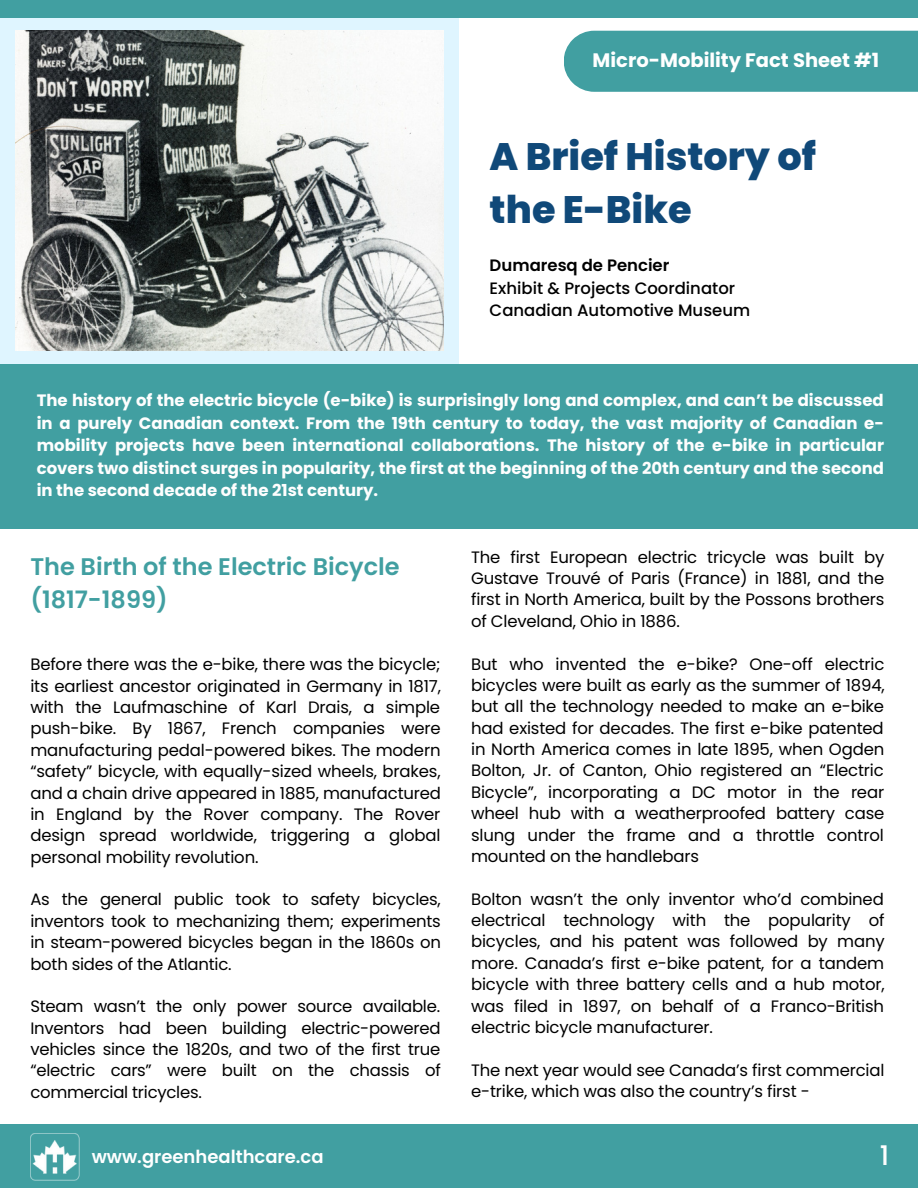
<style>
.page{position:relative;width:918px;height:1188px;background:#fff}
.page>*{position:absolute;margin:0;border:0;box-sizing:border-box;transform-origin:0 0}
.t1{font:800 38.25px/52.8px "Poppins";color:#104979}
.t2{font:500 27px "Poppins";color:#fefefe}
.t3{font:600 24px/32.7px "Poppins";color:#419fa1}
.t4{font:700 19.5px "Poppins";color:#fff}
.t5{font:600 18px "Poppins";color:#fff}
.t6{font:16.5px/21.3px "Poppins";letter-spacing:-.01em;color:#000;text-align:justify}
.t7{font:700 16.5px/22.5px "Poppins";color:#fefefe;text-align:justify}
.t8{font:500 16.5px/22.5px "Poppins";color:#000}
.t9{font:600 16.5px "Poppins";color:#000}
</style>
<div class="page">
<div style="left:0;top:18px;width:459px;height:374px;background:#dff5ff"></div>
<img style="left:16px;top:31px;width:427px;height:319px">
<div style="left:564px;top:31px;width:354px;height:61px;background:#419fa1"></div>
<div style="left:0;top:0;width:918px;height:18px;background:#419fa1"></div>
<div style="left:0;top:364px;width:918px;height:165px;background:#419fa1"></div>
<div style="left:0;top:1125px;width:918px;height:63px;background:#419fa1"></div>
<img style="left:30px;top:1133px;width:50px;height:48px">
<p class="t4" style="left:593px;top:49px;width:288px">Micro-Mobility Fact Sheet #1</p>
<h1 class="t1" style="left:490px;top:131px;width:328px">A Brief History of the E-Bike</h1>
<p class="t9" style="left:490px;top:256px;width:181px">Dumaresq de Pencier</p>
<p class="t8" style="left:490px;top:277px;width:262px">Exhibit &amp; Projects Coordinator<br>Canadian Automotive Museum</p>
<p class="t7" style="left:37px;top:389px;width:849px">The history of the electric bicycle (e-bike) is surprisingly long and complex, and can’t be discussed in a purely Canadian context. From the 19th century to today, the vast majority of Canadian e&shy;mobility projects have been international collaborations. The history of the e-bike in particular covers two distinct surges in popularity, the first at the beginning of the 20th century and the second in the second decade of the 21st century.</p>
<h3 class="t3" style="left:30px;top:550px;width:371px">The Birth of the Electric Bicycle (1817-1899)</h3>
<p class="t6" style="left:471px;top:546px;width:415px">The first European electric tricycle was built by Gustave Trouvé of Paris (France) in 1881, and the first in North America, built by the Possons brothers of Cleveland, Ohio in 1886.</p>
<p class="t6" style="left:471px;top:653px;width:415px">But who invented the e-bike? One-off electric bicycles were built as early as the summer of 1894, but all the technology needed to make an e-bike had existed for decades. The first e-bike patented in North America comes in late 1895, when Ogden Bolton, Jr. of Canton, Ohio registered an “Electric Bicycle”, incorporating a DC motor in the rear wheel hub with a weatherproofed battery case slung under the frame and a throttle control mounted on the handlebars</p>
<p class="t6" style="left:471px;top:888px;width:415px">Bolton wasn’t the only inventor who’d combined electrical technology with the popularity of bicycles, and his patent was followed by many more. Canada’s first e-bike patent, for a tandem bicycle with three battery cells and a hub motor, was filed in 1897, on behalf of a Franco-British electric bicycle manufacturer.</p>
<p class="t6" style="left:471px;top:1059px;width:415px">The next year would see Canada’s first commercial e-trike, which was also the country’s first -</p>
<p class="t6" style="left:30px;top:654px;width:412px">Before there was the e-bike, there was the bicycle; its earliest ancestor originated in Germany in 1817, with the Laufmaschine of Karl Drais, a simple push-bike. By 1867, French companies were manufacturing pedal-powered bikes. The modern “safety” bicycle, with equally-sized wheels, brakes, and a chain drive appeared in 1885, manufactured in England by the Rover company. The Rover design spread worldwide, triggering a global personal mobility revolution.</p>
<p class="t6" style="left:30px;top:889px;width:412px">As the general public took to safety bicycles, inventors took to mechanizing them; experiments in steam-powered bicycles began in the 1860s on both sides of the Atlantic.</p>
<p class="t6" style="left:30px;top:996px;width:412px">Steam wasn’t the only power source available.<br>Inventors had been building electric-powered vehicles since the 1820s, and two of the first true “electric cars” were built on the chassis of commercial tricycles.</p>
<p class="t5" style="left:92px;top:1146px;width:233px">www.greenhealthcare.ca</p>
<h2 class="t2" style="left:880px;top:1140px;width:11px">1</h2>
</div>
